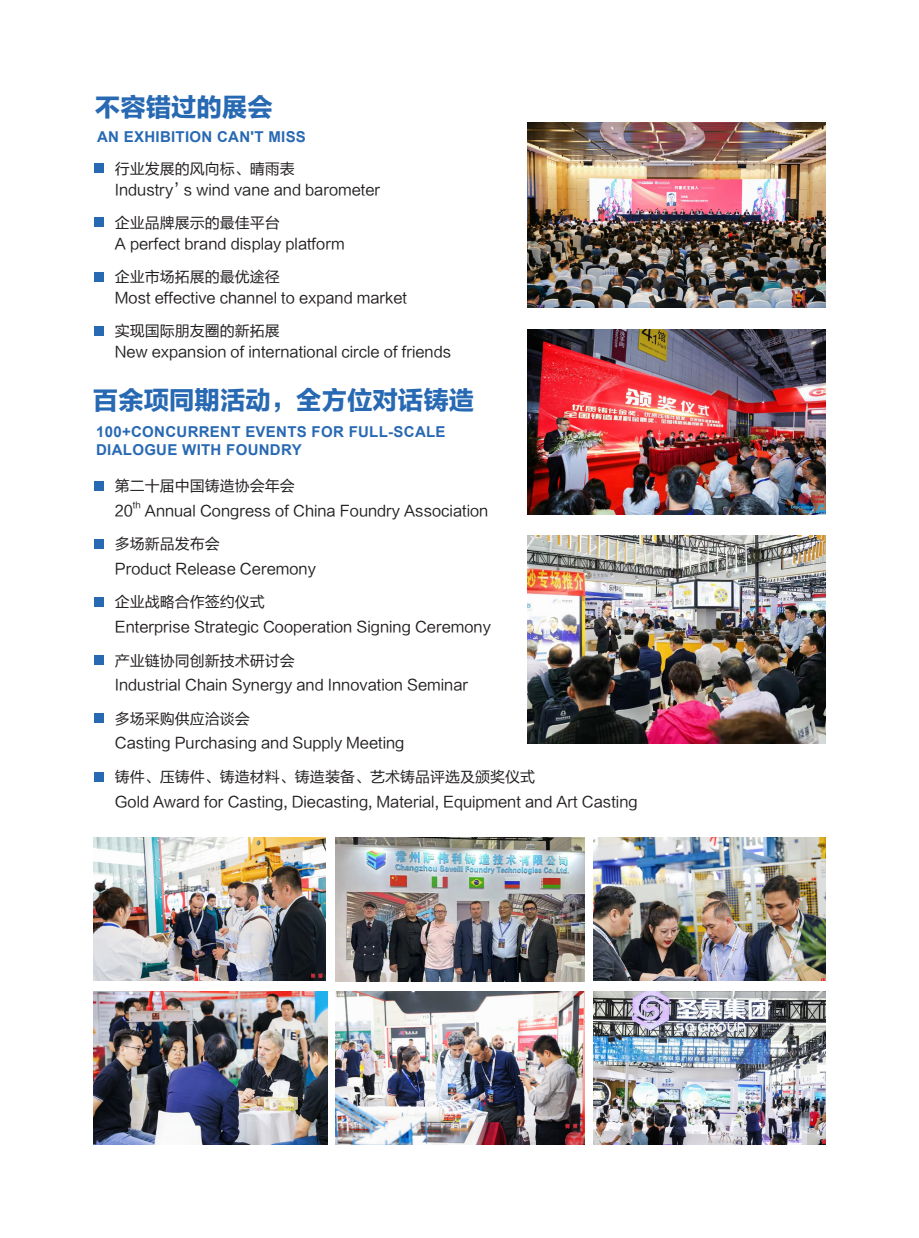
<style>
.page{position:relative;width:919px;height:1238px;background:#fff}
.page>*{position:absolute;margin:0;border:0;box-sizing:border-box;transform-origin:0 0}
.t1{font:25.35px "FZLTDHK GBK1 0";color:#2869b3}
.t2{font:15px "FZLTHK GBK1 0";color:#231f20}
.t3{font:700 15px "Arial";letter-spacing:.02em;color:#2869b3}
.t4{font:8.7px "FZLTHK GBK1 0";color:#231f20}
</style>
<div class="page">
<div style="left:95px;top:164px;width:9px;height:9px;background:#2869b3"></div>
<div style="left:95px;top:218px;width:9px;height:9px;background:#2869b3"></div>
<div style="left:95px;top:272px;width:9px;height:10px;background:#2869b3"></div>
<div style="left:95px;top:481px;width:9px;height:9px;background:#2869b3"></div>
<div style="left:95px;top:655px;width:9px;height:9px;background:#2869b3"></div>
<div style="left:95px;top:539px;width:9px;height:9px;background:#2869b3"></div>
<div style="left:95px;top:713px;width:9px;height:9px;background:#2869b3"></div>
<div style="left:95px;top:326px;width:9px;height:9px;background:#2869b3"></div>
<div style="left:95px;top:597px;width:9px;height:10px;background:#2869b3"></div>
<div style="left:95px;top:772px;width:9px;height:9px;background:#2869b3"></div>
<img style="left:527px;top:122px;width:298px;height:186px">
<img style="left:93px;top:838px;width:232px;height:142px">
<img style="left:527px;top:329px;width:298px;height:186px">
<img style="left:335px;top:991px;width:249px;height:153px">
<img style="left:336px;top:838px;width:249px;height:143px">
<img style="left:527px;top:535px;width:298px;height:208px">
<img style="left:593px;top:838px;width:232px;height:142px">
<img style="left:593px;top:991px;width:232px;height:153px">
<img style="left:94px;top:991px;width:233px;height:153px">
<p class="t1" style="left:95px;top:93px;width:179px">不容错过的展会</p>
<p class="t3" style="left:97px;top:126px;width:210px">AN EXHIBITION CAN'T MISS</p>
<p class="t2" style="left:115px;top:161px;width:181px">行业发展的风向标、晴雨表</p>
<p class="t2" style="left:115px;top:182px;width:267px">Industry’s wind vane and barometer</p>
<p class="t2" style="left:115px;top:215px;width:166px">企业品牌展示的最佳平台</p>
<p class="t2" style="left:115px;top:236px;width:231px">A perfect brand display platform</p>
<p class="t2" style="left:115px;top:269px;width:166px">企业市场拓展的最优途径</p>
<p class="t2" style="left:115px;top:290px;width:294px">Most effective channel to expand market</p>
<p class="t2" style="left:115px;top:323px;width:166px">实现国际朋友圈的新拓展</p>
<p class="t2" style="left:115px;top:344px;width:338px">New expansion of international circle of friends</p>
<p class="t1" style="left:93px;top:387px;width:382px">百余项同期活动，全方位对话铸造</p>
<p class="t3" style="left:96px;top:421px;width:351px">100+CONCURRENT EVENTS FOR FULL-SCALE</p>
<p class="t3" style="left:96px;top:439px;width:207px">DIALOGUE WITH FOUNDRY</p>
<p class="t2" style="left:115px;top:477px;width:181px">第二十届中国铸造协会年会</p>
<p class="t2" style="left:115px;top:502px;width:20px">20</p>
<p class="t4" style="left:133px;top:500px;width:9px">th</p>
<p class="t2" style="left:145px;top:502px;width:345px">Annual Congress of China Foundry Association</p>
<p class="t2" style="left:115px;top:535px;width:106px">多场新品发布会</p>
<p class="t2" style="left:115px;top:560px;width:202px">Product Release Ceremony</p>
<p class="t2" style="left:115px;top:594px;width:151px">企业战略合作签约仪式</p>
<p class="t2" style="left:115px;top:618px;width:377px">Enterprise Strategic Cooperation Signing Ceremony</p>
<p class="t2" style="left:115px;top:652px;width:181px">产业链协同创新技术研讨会</p>
<p class="t2" style="left:115px;top:676px;width:355px">Industrial Chain Synergy and Innovation Seminar</p>
<p class="t2" style="left:115px;top:710px;width:136px">多场采购供应洽谈会</p>
<p class="t2" style="left:115px;top:735px;width:291px">Casting Purchasing and Supply Meeting</p>
<p class="t2" style="left:115px;top:768px;width:421px">铸件、压铸件、铸造材料、铸造装备、艺术铸品评选及颁奖仪式</p>
<p class="t2" style="left:115px;top:793px;width:524px">Gold Award for Casting, Diecasting, Material, Equipment and Art Casting</p>
</div>
